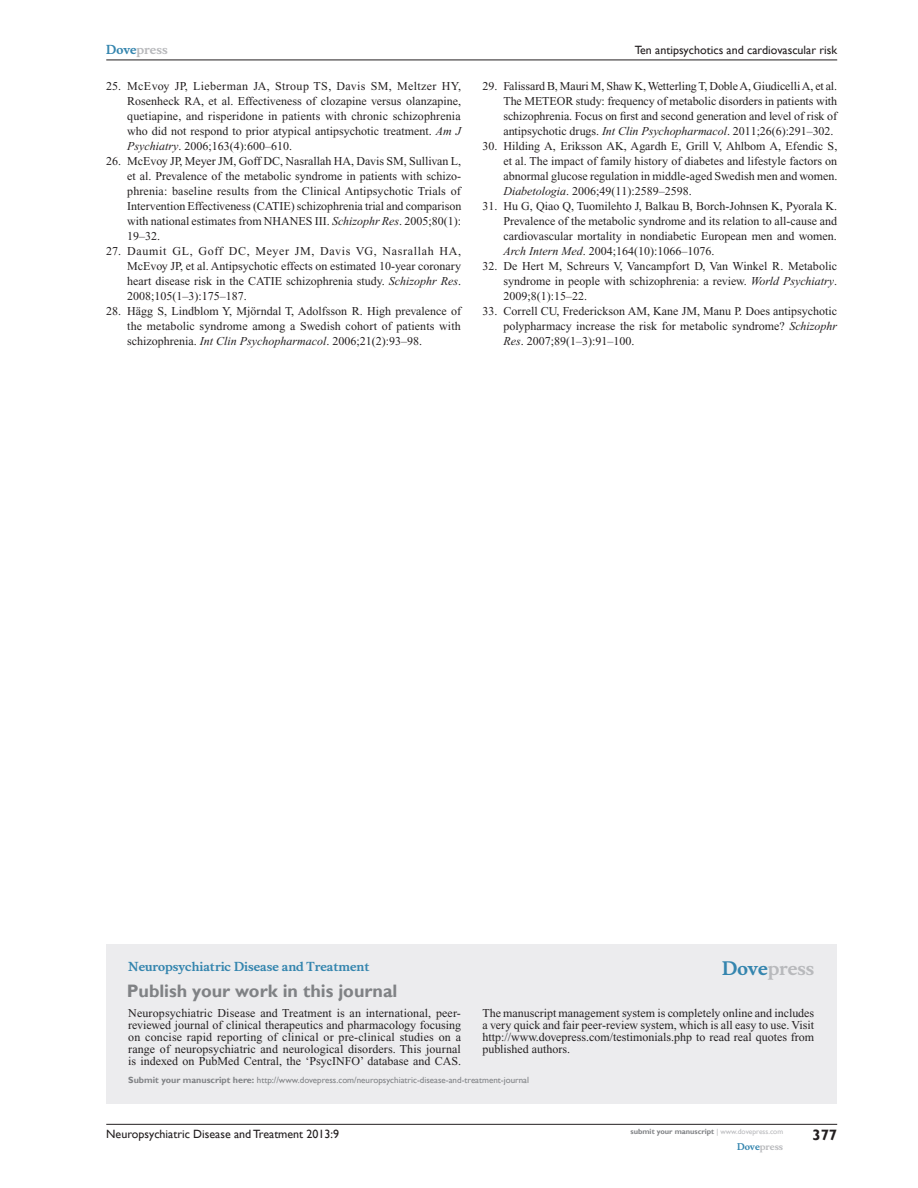
<style>
.page{position:relative;width:918px;height:1188px;background:#fff}
.page>*{position:absolute;margin:0;border:0;box-sizing:border-box;transform-origin:0 0}
.PromBx-H1{font:700 18px "Gill Sans";color:#808285}
.PromBx-Brand{font:700 18px "Musee";color:#b8b9bc}
.t1{font:700 15px "Gill Sans";color:#231f20}
.RefNL2{font:12px/15px "Times New Roman";color:#231f20;text-align:justify}
.PromBx-Tx{font:12px/12px "Times New Roman";color:#231f20;text-align:justify}
.t2{font:12px "Gill Sans";color:#231f20}
.PromBx-JrnlName{font:700 12px "Musee";color:#3485ae}
.t3{font:700 12px "Musee";color:#b8b9bc}
.PromBx-SubmitMssWebA{font:9px "Gill Sans";color:#808285}
.t4{font:700 9px "Musee";color:#b8b9bc}
.t5{font:700 7.5px "Gill Sans";color:#808285}
.s1{color:#3485ae}
.s2{font-style:italic}
.s3{font-weight:700}
.s4{font-weight:400;color:#b8b9bc}
</style>
<div class="page">
<div style="left:106px;top:944px;width:731px;height:159px;background:#ececee"></div>
<hr style="left:106px;top:1124px;width:731px;height:1px;background:#231f20">
<hr style="left:106px;top:60px;width:731px;height:1px;background:#231f20">
<p class="t3" style="left:106px;top:43px;width:63px"><span class="s1">Dove</span>press</p>
<p class="RefNL2" style="left:127px;top:79px;width:336px;text-indent:-21px">25. McEvoy JP, Lieberman JA, Stroup TS, Davis SM, Meltzer HY, Rosenheck RA, et al. Effectiveness of clozapine versus olanzapine, quetiapine, and risperidone in patients with chronic schizophrenia who did not respond to prior atypical antipsychotic treatment. <span class="s2">Am J Psychiatry</span>. 2006;163(4):600–610.</p>
<p class="RefNL2" style="left:127px;top:154px;width:336px;text-indent:-21px">26. McEvoy JP, Meyer JM, Goff DC, Nasrallah HA, Davis SM, Sullivan L, et al. Prevalence of the metabolic syndrome in patients with schizo&shy;phrenia: baseline results from the Clinical Antipsychotic Trials of Intervention Effectiveness (CATIE) schizophrenia trial and comparison with national estimates from NHANES III. <span class="s2">Schizophr Res</span>. 2005;80(1):<br>19–32.</p>
<p class="RefNL2" style="left:127px;top:244px;width:335px;text-indent:-21px">27. Daumit GL, Goff DC, Meyer JM, Davis VG, Nasrallah HA, McEvoy JP, et al. Antipsychotic effects on estimated 10-year coronary heart disease risk in the CATIE schizophrenia study. <span class="s2">Schizophr Res</span>.<br>2008;105(1–3):175–187.</p>
<p class="RefNL2" style="left:127px;top:304px;width:335px;text-indent:-21px">28. Hägg S, Lindblom Y, Mjörndal T, Adolfsson R. High prevalence of the metabolic syndrome among a Swedish cohort of patients with schizophrenia. <span class="s2">Int Clin Psychopharmacol</span>. 2006;21(2):93–98.</p>
<p class="t2" style="left:635px;top:43px;width:204px">Ten antipsychotics and cardiovascular risk</p>
<p class="RefNL2" style="left:503px;top:79px;width:335px;text-indent:-21px">29. Falissard B, Mauri M, Shaw K, Wetterling T, Doble A, Giudicelli A, et al.<br>The METEOR study: frequency of metabolic disorders in patients with schizophrenia. Focus on first and second generation and level of risk of antipsychotic drugs. <span class="s2">Int Clin Psychopharmacol</span>. 2011;26(6):291–302.</p>
<p class="RefNL2" style="left:503px;top:139px;width:336px;text-indent:-21px">30. Hilding A, Eriksson AK, Agardh E, Grill V, Ahlbom A, Efendic S, et al. The impact of family history of diabetes and lifestyle factors on abnormal glucose regulation in middle-aged Swedish men and women.<br><span class="s2">Diabetologia</span>. 2006;49(11):2589–2598.</p>
<p class="RefNL2" style="left:503px;top:199px;width:335px;text-indent:-21px">31. Hu G, Qiao Q, Tuomilehto J, Balkau B, Borch-Johnsen K, Pyorala K.<br>Prevalence of the metabolic syndrome and its relation to all-cause and cardiovascular mortality in nondiabetic European men and women.<br><span class="s2">Arch Intern Med</span>. 2004;164(10):1066–1076.</p>
<p class="RefNL2" style="left:503px;top:259px;width:335px;text-indent:-21px">32. De Hert M, Schreurs V, Vancampfort D, Van Winkel R. Metabolic syndrome in people with schizophrenia: a review. <span class="s2">World Psychiatry</span>.<br>2009;8(1):15–22.</p>
<p class="RefNL2" style="left:503px;top:304px;width:335px;text-indent:-21px">33. Correll CU, Frederickson AM, Kane JM, Manu P. Does antipsychotic polypharmacy increase the risk for metabolic syndrome? <span class="s2">Schizophr Res</span>. 2007;89(1–3):91–100.</p>
<p class="PromBx-JrnlName" style="left:128px;top:959px;width:243px">Neuropsychiatric Disease and Treatment</p>
<p class="PromBx-H1" style="left:127px;top:980px;width:272px">Publish your work in this journal</p>
<p class="PromBx-Brand" style="left:722px;top:958px;width:94px"><span class="s1">Dove</span>press</p>
<p class="PromBx-Tx" style="left:128px;top:1007px;width:334px">Neuropsychiatric Disease and Treatment is an international, peer&shy;reviewed journal of clinical therapeutics and pharmacology focusing on concise rapid reporting of clinical or pre-clinical studies on a range of neuropsychiatric and neurological disorders. This journal is indexed on PubMed Central, the ‘PsycINFO’ database and CAS.</p>
<p class="PromBx-Tx" style="left:482px;top:1007px;width:333px">The manuscript management system is completely online and includes a very quick and fair peer-review system, which is all easy to use. Visit http://www.dovepress.com/testimonials.php to read real quotes from published authors.</p>
<p class="PromBx-SubmitMssWebA" style="left:128px;top:1075px;width:402px"><span class="s3">Submit your manuscript here:</span> http://www.dovepress.com/neuropsychiatric-disease-and-treatment-journal</p>
<p class="t2" style="left:106px;top:1127px;width:235px">Neuropsychiatric Disease and Treatment 2013:9</p>
<p class="t5" style="left:631px;top:1127px;width:154px">submit your manuscript <span class="s4">| www.dovepress.com</span></p>
<p class="t4" style="left:737px;top:1141px;width:48px"><span class="s1">Dove</span>press</p>
<p class="t1" style="left:812px;top:1126px;width:26px">377</p>
</div>
